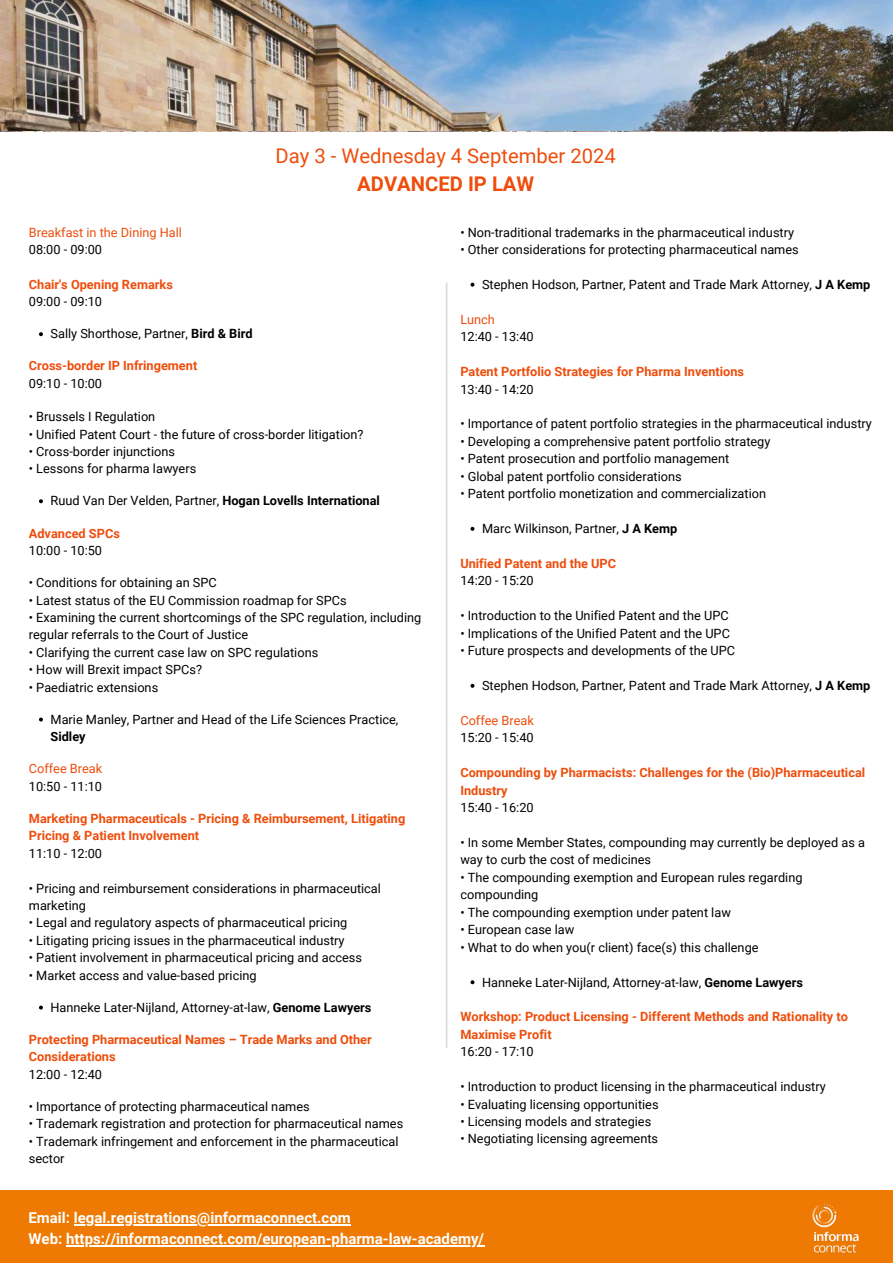
<style>
.page{position:relative;width:893px;height:1263px;background:#fff}
.page>*{position:absolute;margin:0;border:0;box-sizing:border-box;transform-origin:0 0}
.t1{font:20.25px "Roboto";color:#ee4d0c}
.t2{font:700 20.25px "Roboto";color:#ee4d0c}
.t3{font:700 15px/20.9px "Roboto";color:#fff}
.t4{font:15px/20.9px "Roboto";color:#fff}
.t5{font:12.75px/17.4px "Roboto";color:#000}
.t6{font:700 12.75px/17.4px "Roboto";color:#ee4d0c}
.t7{font:12.75px "Roboto";color:#ee4d0c}
.t8{font:700 12.75px "Roboto";color:#000}
.s1{font-weight:700}
</style>
<div class="page">
<div style="left:0;top:1190px;width:893px;height:73px;background:#ee7a04"></div>
<img style="left:0;top:0;width:893px;height:131px">
<svg style="left:39px;top:332px;width:4px;height:4px"></svg>
<svg style="left:39px;top:499px;width:4px;height:4px"></svg>
<svg style="left:39px;top:717px;width:4px;height:4px"></svg>
<svg style="left:39px;top:1005px;width:4px;height:4px"></svg>
<svg style="left:470px;top:283px;width:4px;height:4px"></svg>
<svg style="left:470px;top:527px;width:4px;height:4px"></svg>
<svg style="left:470px;top:684px;width:4px;height:4px"></svg>
<svg style="left:470px;top:980px;width:4px;height:4px"></svg>
<hr style="left:446px;top:283px;width:1px;height:765px;background:#dadada">
<hr style="left:74px;top:1224px;width:277px;height:1px;background:#fff">
<hr style="left:66px;top:1245px;width:418px;height:1px;background:#fff">
<img style="left:812px;top:1203px;width:47px;height:50px">
<h1 class="t1" style="left:275px;top:141px;width:342px">Day 3 - Wednesday 4 September 2024</h1>
<h1 class="t2" style="left:357px;top:170px;width:179px">ADVANCED IP LAW</h1>
<p class="t7" style="left:29px;top:223px;width:155px">Breakfast in the Dining Hall</p>
<p class="t5" style="left:29px;top:240px;width:75px">08:00 - 09:00</p>
<p class="t6" style="left:29px;top:275px;width:145px">Chair's Opening Remarks</p>
<p class="t5" style="left:29px;top:293px;width:75px">09:00 - 09:10</p>
<p class="t5" style="left:51px;top:325px;width:204px">Sally Shorthose, Partner, <span class="s1">Bird &amp; Bird</span></p>
<p class="t6" style="left:29px;top:357px;width:170px">Cross-border IP Infringement</p>
<p class="t5" style="left:29px;top:374px;width:75px">09:10 - 10:00</p>
<p class="t5" style="left:29px;top:407px;width:128px">• Brussels I Regulation</p>
<p class="t5" style="left:29px;top:425px;width:336px">• Unified Patent Court - the future of cross-border litigation?</p>
<p class="t5" style="left:29px;top:442px;width:148px">• Cross-border injunctions</p>
<p class="t5" style="left:29px;top:460px;width:169px">• Lessons for pharma lawyers</p>
<p class="t5" style="left:51px;top:492px;width:331px">Ruud Van Der Velden, Partner, <span class="s1">Hogan Lovells International</span></p>
<p class="t6" style="left:29px;top:524px;width:92px">Advanced SPCs</p>
<p class="t5" style="left:29px;top:541px;width:75px">10:00 - 10:50</p>
<p class="t5" style="left:29px;top:573px;width:189px">• Conditions for obtaining an SPC</p>
<p class="t5" style="left:29px;top:591px;width:319px">• Latest status of the EU Commission roadmap for SPCs</p>
<p class="t5" style="left:29px;top:608px;width:394px">• Examining the current shortcomings of the SPC regulation, including regular referrals to the Court of Justice</p>
<p class="t5" style="left:29px;top:643px;width:291px">• Clarifying the current case law on SPC regulations</p>
<p class="t5" style="left:29px;top:660px;width:175px">• How will Brexit impact SPCs?</p>
<p class="t5" style="left:29px;top:678px;width:131px">• Paediatric extensions</p>
<p class="t5" style="left:51px;top:710px;width:349px">Marie Manley, Partner and Head of the Life Sciences Practice,</p>
<p class="t8" style="left:51px;top:728px;width:37px">Sidley</p>
<p class="t7" style="left:29px;top:760px;width:75px">Coffee Break</p>
<p class="t5" style="left:29px;top:777px;width:75px">10:50 - 11:10</p>
<p class="t6" style="left:29px;top:809px;width:378px">Marketing Pharmaceuticals - Pricing &amp; Reimbursement, Litigating<br>Pricing &amp; Patient Involvement</p>
<p class="t5" style="left:29px;top:844px;width:75px">11:10 - 12:00</p>
<p class="t5" style="left:29px;top:879px;width:354px">• Pricing and reimbursement considerations in pharmaceutical marketing</p>
<p class="t5" style="left:29px;top:914px;width:320px">• Legal and regulatory aspects of pharmaceutical pricing</p>
<p class="t5" style="left:29px;top:931px;width:317px">• Litigating pricing issues in the pharmaceutical industry</p>
<p class="t5" style="left:29px;top:948px;width:335px">• Patient involvement in pharmaceutical pricing and access</p>
<p class="t5" style="left:29px;top:966px;width:229px">• Market access and value-based pricing</p>
<p class="t5" style="left:51px;top:998px;width:322px">Hanneke Later-Nijland, Attorney-at-law, <span class="s1">Genome Lawyers</span></p>
<p class="t6" style="left:29px;top:1030px;width:344px">Protecting Pharmaceutical Names – Trade Marks and Other<br>Considerations</p>
<p class="t5" style="left:29px;top:1065px;width:75px">12:00 - 12:40</p>
<p class="t5" style="left:29px;top:1097px;width:282px">• Importance of protecting pharmaceutical names</p>
<p class="t5" style="left:29px;top:1114px;width:376px">• Trademark registration and protection for pharmaceutical names</p>
<p class="t5" style="left:29px;top:1132px;width:371px">• Trademark infringement and enforcement in the pharmaceutical sector</p>
<p class="t5" style="left:460px;top:223px;width:335px">• Non-traditional trademarks in the pharmaceutical industry</p>
<p class="t5" style="left:460px;top:240px;width:340px">• Other considerations for protecting pharmaceutical names</p>
<p class="t5" style="left:482px;top:275px;width:390px">Stephen Hodson, Partner, Patent and Trade Mark Attorney, <span class="s1">J A Kemp</span></p>
<p class="t7" style="left:460px;top:310px;width:36px">Lunch</p>
<p class="t5" style="left:460px;top:327px;width:75px">12:40 - 13:40</p>
<p class="t6" style="left:460px;top:362px;width:285px">Patent Portfolio Strategies for Pharma Inventions</p>
<p class="t5" style="left:460px;top:380px;width:75px">13:40 - 14:20</p>
<p class="t5" style="left:460px;top:415px;width:413px">• Importance of patent portfolio strategies in the pharmaceutical industry</p>
<p class="t5" style="left:460px;top:432px;width:311px">• Developing a comprehensive patent portfolio strategy</p>
<p class="t5" style="left:460px;top:450px;width:270px">• Patent prosecution and portfolio management</p>
<p class="t5" style="left:460px;top:467px;width:223px">• Global patent portfolio considerations</p>
<p class="t5" style="left:460px;top:484px;width:307px">• Patent portfolio monetization and commercialization</p>
<p class="t5" style="left:482px;top:519px;width:197px">Marc Wilkinson, Partner, <span class="s1">J A Kemp</span></p>
<p class="t6" style="left:460px;top:554px;width:157px">Unified Patent and the UPC</p>
<p class="t5" style="left:460px;top:572px;width:75px">14:20 - 15:20</p>
<p class="t5" style="left:460px;top:606px;width:270px">• Introduction to the Unified Patent and the UPC</p>
<p class="t5" style="left:460px;top:624px;width:271px">• Implications of the Unified Patent and the UPC</p>
<p class="t5" style="left:460px;top:641px;width:276px">• Future prospects and developments of the UPC</p>
<p class="t5" style="left:482px;top:676px;width:390px">Stephen Hodson, Partner, Patent and Trade Mark Attorney, <span class="s1">J A Kemp</span></p>
<p class="t7" style="left:460px;top:711px;width:75px">Coffee Break</p>
<p class="t5" style="left:460px;top:729px;width:75px">15:20 - 15:40</p>
<p class="t6" style="left:460px;top:763px;width:406px">Compounding by Pharmacists: Challenges for the (Bio)Pharmaceutical<br>Industry</p>
<p class="t5" style="left:460px;top:798px;width:75px">15:40 - 16:20</p>
<p class="t5" style="left:460px;top:833px;width:406px">• In some Member States, compounding may currently be deployed as a way to curb the cost of medicines</p>
<p class="t5" style="left:460px;top:868px;width:344px">• The compounding exemption and European rules regarding compounding</p>
<p class="t5" style="left:460px;top:903px;width:272px">• The compounding exemption under patent law</p>
<p class="t5" style="left:460px;top:920px;width:115px">• European case law</p>
<p class="t5" style="left:460px;top:938px;width:300px">• What to do when you(r client) face(s) this challenge</p>
<p class="t5" style="left:482px;top:973px;width:322px">Hanneke Later-Nijland, Attorney-at-law, <span class="s1">Genome Lawyers</span></p>
<p class="t6" style="left:460px;top:1008px;width:389px">Workshop: Product Licensing - Different Methods and Rationality to<br>Maximise Profit</p>
<p class="t5" style="left:460px;top:1042px;width:75px">16:20 - 17:10</p>
<p class="t5" style="left:460px;top:1077px;width:367px">• Introduction to product licensing in the pharmaceutical industry</p>
<p class="t5" style="left:460px;top:1095px;width:200px">• Evaluating licensing opportunities</p>
<p class="t5" style="left:460px;top:1112px;width:192px">• Licensing models and strategies</p>
<p class="t5" style="left:460px;top:1130px;width:199px">• Negotiating licensing agreements</p>
<p class="t4" style="left:29px;top:1201px;width:266px"><span class="s1">More Information:<br>Email:</span> legal.registrations@informa.com</p>
<p class="t3" style="left:28px;top:1207px;width:457px">Email: legal.registrations@informaconnect.com<br>Web: https://informaconnect.com/european-pharma-law-academy/</p>
<p class="t4" style="left:278px;top:1207px;width:140px;text-indent:-155px">gistrations@informa. m -competition-school/</p>
</div>
